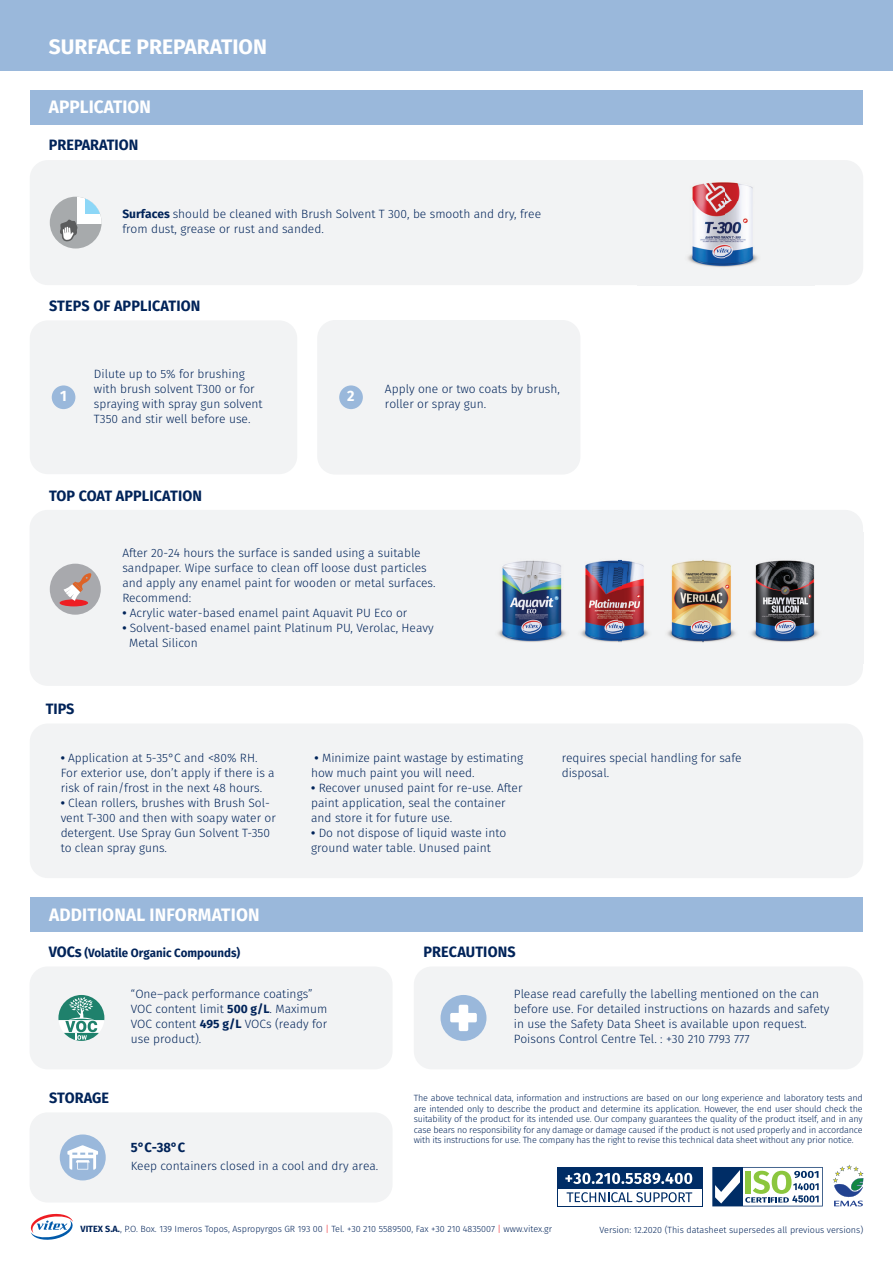
<style>
.page{position:relative;width:893px;height:1263px;background:#fff}
.page>*{position:absolute;margin:0;border:0;box-sizing:border-box;transform-origin:0 0}
.t1{font:700 21px "Fira Sans";color:#fff}
.t2{font:700 18px "Fira Sans";letter-spacing:.01em;color:#fff;scale:.96 1}
.t3{font:700 15px "Fira Sans";letter-spacing:.01em;color:#002359;scale:.96 1}
.t4{font:700 15px "Fira Sans";color:#fff;scale:.96 1}
.t5{font:700 13.5px "Fira Sans";color:#002359;scale:.96 1}
.t6{font:300 12px/15px "Fira Sans";color:#002359}
.t7{font:700 12px "Fira Sans";color:#002359;scale:.96 1}
.t8{font:300 9px/10.5px "Fira Sans";color:#002359;text-align:justify}
.s1{font-weight:700}
.s2{font-size:15px}
.s3{color:#ee1d23}
</style>
<div class="page">
<div style="left:30px;top:90px;width:833px;height:34px;background:#9ab8db"></div>
<div style="left:30px;top:898px;width:833px;height:34px;background:#9ab8db"></div>
<div style="left:30px;top:966px;width:363px;height:103px;background:#f2f3f4;border-radius:18px"></div>
<div style="left:414px;top:966px;width:449px;height:103px;background:#f2f3f4;border-radius:18px"></div>
<svg style="left:58px;top:995px;width:46px;height:46px"></svg>
<div style="left:30px;top:1112px;width:363px;height:90px;background:#f2f3f4;border-radius:18px"></div>
<svg style="left:30px;top:1213px;width:43px;height:27px"></svg>
<div style="left:60px;top:1134px;width:46px;height:46px;background:#9ab8db;border-radius:50%"></div>
<svg style="left:67px;top:1145px;width:31px;height:24px"></svg>
<div style="left:441px;top:995px;width:45px;height:46px;background:#9ab8db;border-radius:50%"></div>
<svg style="left:450px;top:1005px;width:27px;height:26px"></svg>
<div style="left:0;top:0;width:893px;height:70px;background:#9ab8db"></div>
<svg style="left:833px;top:1165px;width:30px;height:41px"></svg>
<div style="left:557px;top:1167px;width:145px;height:39px;background:#002d66"></div>
<div style="left:558px;top:1189px;width:143px;height:16px;background:#fff"></div>
<svg style="left:567px;top:1192px;width:125px;height:10px"></svg>
<svg style="left:565px;top:1173px;width:127px;height:11px"></svg>
<svg style="left:712px;top:1167px;width:111px;height:39px"></svg>
<div style="left:30px;top:160px;width:833px;height:125px;background:#f2f3f4;border-radius:18px"></div>
<img style="left:637px;top:182px;width:178px;height:104px">
<div style="left:30px;top:320px;width:267px;height:154px;background:#f2f3f4;border-radius:18px"></div>
<div style="left:317px;top:320px;width:263px;height:155px;background:#f2f3f4;border-radius:18px"></div>
<div style="left:52px;top:385px;width:23px;height:24px;background:#9ab8db;border-radius:50%"></div>
<div style="left:339px;top:385px;width:24px;height:24px;background:#9ab8db;border-radius:50%"></div>
<div style="left:30px;top:510px;width:833px;height:176px;background:#f2f3f4;border-radius:18px"></div>
<img style="left:863px;top:532px;width:1px;height:131px">
<img style="left:790px;top:560px;width:25px;height:60px">
<img style="left:790px;top:620px;width:29px;height:22px">
<img style="left:502px;top:559px;width:288px;height:17px">
<img style="left:502px;top:576px;width:116px;height:43px">
<img style="left:497px;top:619px;width:35px;height:23px">
<img style="left:704px;top:576px;width:86px;height:44px">
<img style="left:704px;top:620px;width:86px;height:22px">
<img style="left:532px;top:619px;width:86px;height:23px">
<img style="left:621px;top:576px;width:81px;height:67px">
<img style="left:702px;top:559px;width:2px;height:84px">
<img style="left:618px;top:559px;width:3px;height:84px">
<div style="left:30px;top:723px;width:833px;height:155px;background:#f2f3f4;border-radius:18px"></div>
<div style="left:50px;top:197px;width:52px;height:51px;background:#a7aaac;border-radius:26px"></div>
<div style="left:78px;top:197px;width:24px;height:27px;background:#fff"></div>
<svg style="left:85px;top:197px;width:17px;height:17px"></svg>
<svg style="left:60px;top:219px;width:18px;height:23px"></svg>
<div style="left:50px;top:564px;width:51px;height:51px;background:#a8a9ad;border-radius:26px"></div>
<div style="left:60px;top:599px;width:28px;height:7px;background:#ee1d23;border-radius:50%"></div>
<svg style="left:64px;top:573px;width:27px;height:28px"></svg>
<h1 class="t1" style="left:49px;top:32px;width:220px">SURFACE PREPARATION</h1>
<h2 class="t2" style="left:49px;top:94px;width:108px">APPLICATION</h2>
<p class="t3" style="left:49px;top:134px;width:95px">PREPARATION</p>
<p class="t6" style="left:122px;top:207px;width:420px"><span class="s1">Surfaces</span> should be cleaned with Brush Solvent T 300, be smooth and dry, free from dust, grease or rust and sanded.</p>
<p class="t3" style="left:49px;top:296px;width:159px">STEPS OF APPLICATION</p>
<p class="t6" style="left:94px;top:367px;width:170px">Dilute up to 5% for brushing with brush solvent T300 or for spraying with spray gun solvent<br>T350 and stir well before use.</p>
<p class="t4" style="left:60px;top:386px;width:8px">1</p>
<p class="t4" style="left:347px;top:386px;width:9px">2</p>
<p class="t3" style="left:49px;top:485px;width:161px">TOP COAT APPLICATION</p>
<p class="t6" style="left:385px;top:382px;width:177px">Apply one or two coats by brush, roller or spray gun.</p>
<p class="t6" style="left:122px;top:546px;width:315px">After 20-24 hours the surface is sanded using a suitable sandpaper. Wipe surface to clean off loose dust particles and apply any enamel paint for wooden or metal surfaces.<br>Recommend:</p>
<p class="t6" style="left:122px;top:606px;width:287px"><span class="s1">•</span> Acrylic water-based enamel paint Aquavit PU Eco or</p>
<p class="t6" style="left:129px;top:621px;width:306px;text-indent:-7px"><span class="s1">•</span> Solvent-based enamel paint Platinum PU, Verolac, Heavy<br>Metal Silicon</p>
<p class="t3" style="left:46px;top:698px;width:31px">TIPS</p>
<p class="t6" style="left:61px;top:751px;width:215px"><span class="s1">•</span> Application at 5-35°C and &lt;80% RH.<br>For exterior use, don’t apply if there is a risk of rain/frost in the next 48 hours.</p>
<p class="t6" style="left:61px;top:796px;width:217px"><span class="s1">•</span> Clean rollers, brushes with Brush Sol&shy;vent T-300 and then with soapy water or detergent. Use Spray Gun Solvent T-350 to clean spray guns.</p>
<h2 class="t2" style="left:49px;top:902px;width:221px">ADDITIONAL INFORMATION</h2>
<p class="t6" style="left:311px;top:751px;width:213px"><span class="s1">•</span> Minimize paint wastage by estimating how much paint you will need.</p>
<p class="t6" style="left:311px;top:781px;width:213px"><span class="s1">•</span> Recover unused paint for re-use. After paint application, seal the container and store it for future use.</p>
<p class="t6" style="left:311px;top:826px;width:197px"><span class="s1">•</span> Do not dispose of liquid waste into ground water table. Unused paint</p>
<p class="t7" style="left:49px;top:945px;width:201px"><span class="s2">VOCs</span> (Volatile Organic Compounds)</p>
<p class="t3" style="left:423px;top:941px;width:98px">PRECAUTIONS</p>
<p class="t6" style="left:562px;top:751px;width:181px">requires special handling for safe disposal.</p>
<p class="t3" style="left:49px;top:1087px;width:64px">STORAGE</p>
<p class="t6" style="left:131px;top:987px;width:198px">“One–pack performance coatings”<br>VOC content limit <span class="s1">500 g/L</span>. Maximum<br>VOC content <span class="s1">495 g/L</span> VOCs (ready for use product).</p>
<p class="t6" style="left:514px;top:987px;width:317px">Please read carefully the labelling mentioned on the can before use. For detailed instructions on hazards and safety in use the Safety Data Sheet is available upon request.<br>Poisons Control Centre Tel. : +30 210 7793 777</p>
<p class="t5" style="left:131px;top:1138px;width:58px">5°C-38°C</p>
<p class="t6" style="left:131px;top:1159px;width:249px">Keep containers closed in a cool and dry area.</p>
<p class="t8" style="left:414px;top:1093px;width:450px">The above technical data, information and instructions are based on our long experience and laboratory tests and are intended only to describe the product and determine its application. However, the end user should check the suitability of the product for its intended use. Our company guarantees the quality of the product itself, and in any case bears no responsibility for any damage or damage caused if the product is not used properly and in accordance with its instructions for use. The company has the right to revise this technical data sheet without any prior notice.</p>
<p class="t8" style="left:81px;top:1225px;width:473px"><span class="s1">VITEX S.A.</span>, P.O. Box. 139 Imeros Topos, Aspropyrgos GR 193 00 <span class="s3">|</span> Τel. +30 210 5589500, Fax +30 210 4835007 <span class="s3">|</span> www.vitex.gr</p>
<p class="t8" style="left:600px;top:1225px;width:265px">Version: 12.2020 (This datasheet supersedes all previous versions)</p>
</div>
